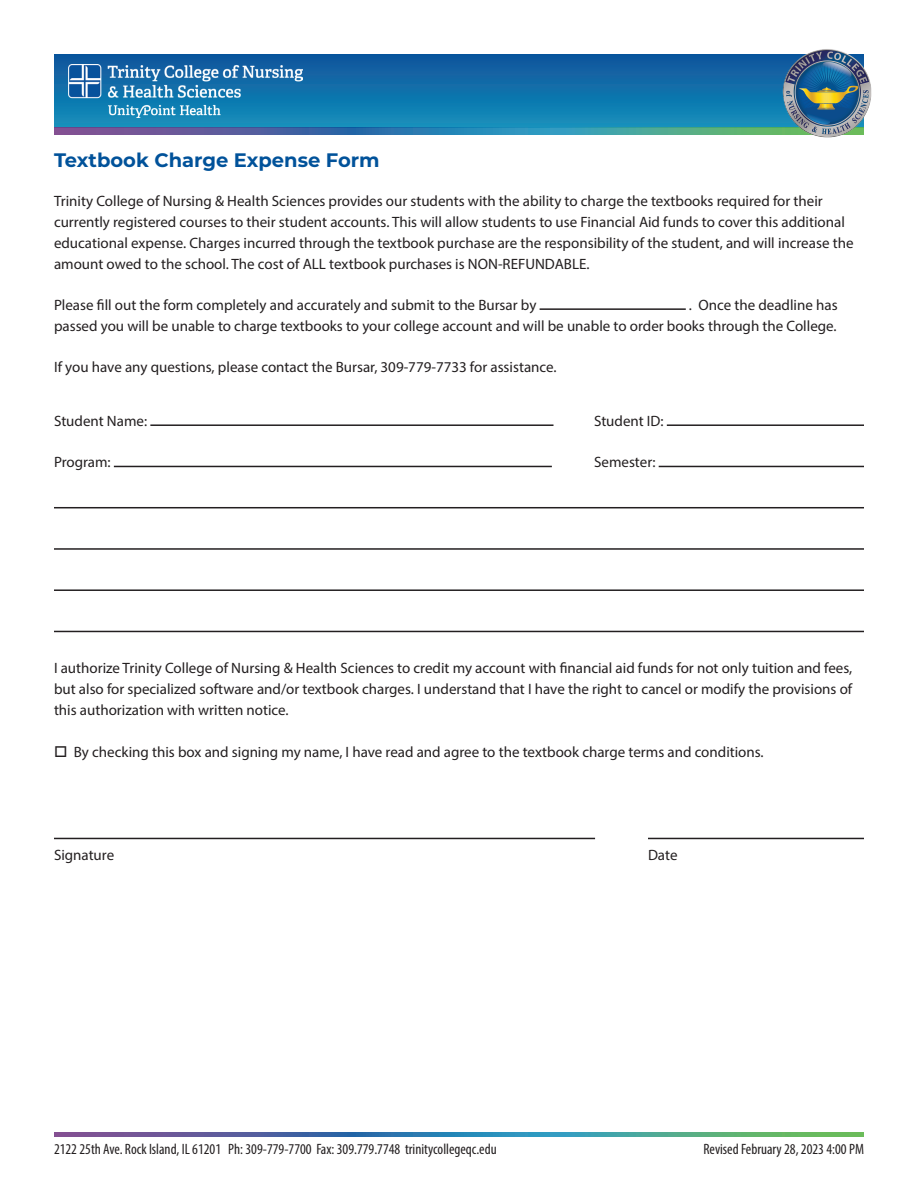
<style>
.page{position:relative;width:918px;height:1188px;background:#fff}
.page>*{position:absolute;margin:0;border:0;box-sizing:border-box;transform-origin:0 0}
.t1{font:700 19.5px "Montserrat";color:#01529a}
.t2{font:15px/21px "Myriad Pro";color:#231f20}
.t3{font:condensed 15px "Myriad Pro";color:#231f20}
</style>
<div class="page">
<svg style="left:54px;top:1133px;width:810px;height:3px;background:#4d8598"></svg>
<div style="left:54px;top:54px;width:810px;height:73px;background:linear-gradient(to bottom,#10539b,#138fbb)"></div>
<svg style="left:54px;top:127px;width:729px;height:8px;background:#477d9e"></svg>
<img style="left:68px;top:65px;width:234px;height:53px">
<img style="left:783px;top:49px;width:88px;height:89px">
<hr style="left:540px;top:308px;width:146px;height:2px;background:#231f20">
<hr style="left:150px;top:424px;width:404px;height:2px;background:#231f20">
<hr style="left:667px;top:424px;width:197px;height:2px;background:#231f20">
<hr style="left:114px;top:466px;width:438px;height:1px;background:#231f20">
<hr style="left:659px;top:466px;width:205px;height:1px;background:#231f20">
<hr style="left:54px;top:507px;width:810px;height:1px;background:#231f20">
<hr style="left:54px;top:548px;width:810px;height:2px;background:#231f20">
<hr style="left:54px;top:589px;width:810px;height:2px;background:#231f20">
<hr style="left:54px;top:631px;width:810px;height:1px;background:#231f20">
<hr style="left:54px;top:838px;width:541px;height:1px;background:#231f20">
<hr style="left:648px;top:838px;width:216px;height:1px;background:#231f20">
<h1 class="t1" style="left:54px;top:146px;width:327px">Textbook Charge Expense Form</h1>
<p class="t2" style="left:54px;top:190px;width:801px">Trinity College of Nursing &amp; Health Sciences provides our students with the ability to charge the textbooks required for their currently registered courses to their student accounts. This will allow students to use Financial Aid funds to cover this additional educational expense. Charges incurred through the textbook purchase are the responsibility of the student, and will increase the amount owed to the school. The cost of ALL textbook purchases is NON-REFUNDABLE.</p>
<p class="t2" style="left:54px;top:294px;width:484px">Please fill out the form completely and accurately and submit to the Bursar by</p>
<p class="t2" style="left:54px;top:294px;width:785px;text-align:right">. Once the deadline has<br>passed you will be unable to charge textbooks to your college account and will be unable to order books through the College.</p>
<p class="t2" style="left:54px;top:356px;width:504px">If you have any questions, please contact the Bursar, 309-779-7733 for assistance.</p>
<p class="t2" style="left:54px;top:410px;width:95px">Student Name:</p>
<p class="t2" style="left:594px;top:410px;width:71px">Student ID:</p>
<p class="t2" style="left:54px;top:451px;width:58px">Program:</p>
<p class="t2" style="left:594px;top:451px;width:63px">Semester:</p>
<p class="t2" style="left:54px;top:658px;width:800px;text-align:justify">I authorize Trinity College of Nursing &amp; Health Sciences to credit my account with financial aid funds for not only tuition and fees, but also for specialized software and/or textbook charges. I understand that I have the right to cancel or modify the provisions of this authorization with written notice.</p>
<p class="t2" style="left:54px;top:741px;width:711px">□ By checking this box and signing my name, I have read and agree to the textbook charge terms and conditions.</p>
<p class="t2" style="left:54px;top:844px;width:62px">Signature</p>
<p class="t2" style="left:648px;top:844px;width:31px">Date</p>
<p class="t3" style="left:54px;top:1140px;width:444px">2122 25th Ave. Rock Island, IL 61201 Ph: 309-779-7700 Fax: 309.779.7748 trinitycollegeqc.edu</p>
<p class="t3" style="left:703px;top:1140px;width:162px">Revised February 28, 2023 4:00 PM</p>
</div>
